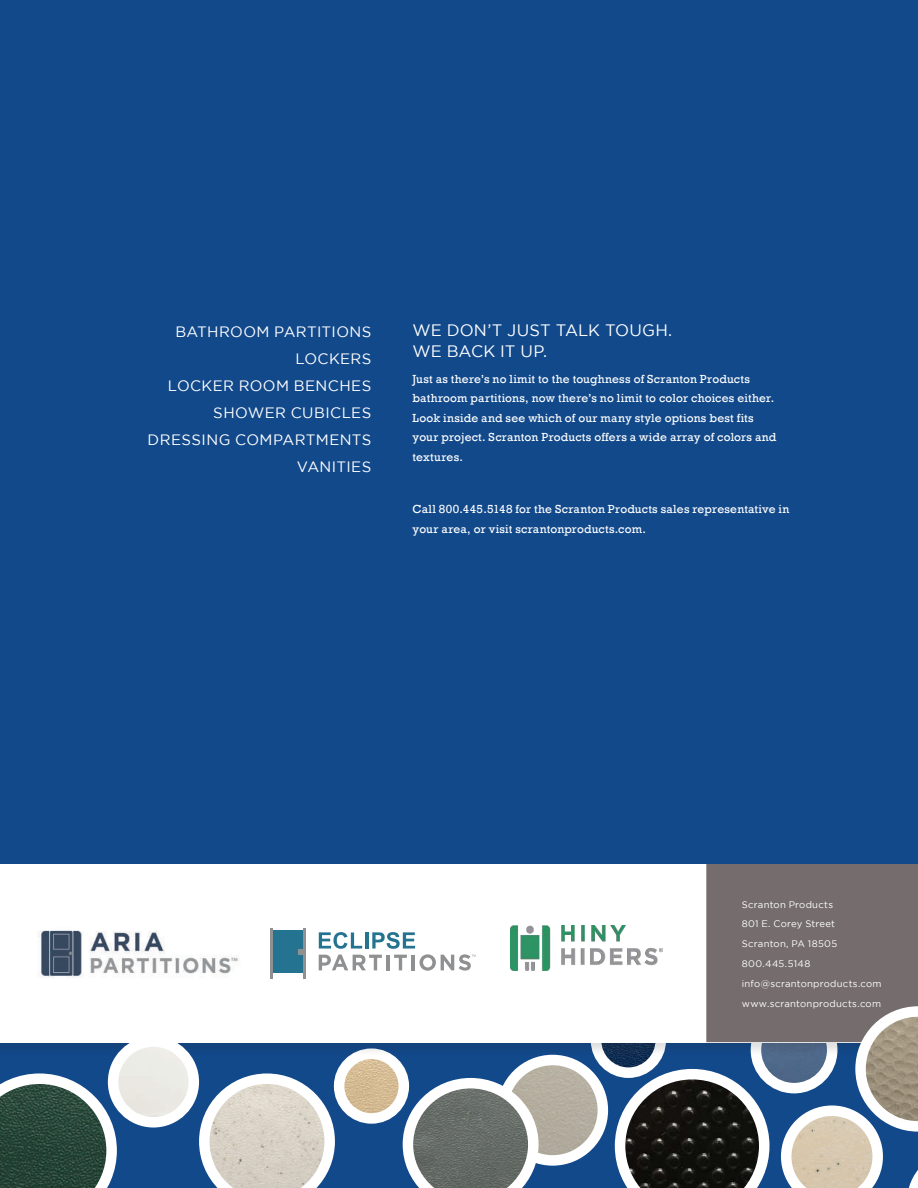
<style>
.page{position:relative;width:918px;height:1188px;background:#12498b}
.page>*{position:absolute;margin:0;border:0;box-sizing:border-box;transform-origin:0 0}
.t1{font:16.5px/21px "Gotham";letter-spacing:.005em;color:#fff}
.t2{font:15px/27px "Gotham";letter-spacing:.025em;color:#fff;text-align:right}
.t3{font:12px/19.5px "Rockwell";letter-spacing:.015em;color:#fff}
.t4{font:9.45px/19.8px "Gotham";letter-spacing:.025em;color:#fff}
</style>
<div class="page">
<img style="left:596px;top:1008px;width:65px;height:65px;border-radius:32px">
<div style="left:591px;top:1003px;width:75px;height:75px;border:10px solid #fff;border-radius:50%"></div>
<img style="left:762px;top:1057px;width:19px;height:31px">
<div style="left:751px;top:1007px;width:86px;height:86px;border:10px solid #fff;border-radius:50%"></div>
<img style="left:339px;top:1054px;width:65px;height:64px;border-radius:32px">
<div style="left:334px;top:1048px;width:75px;height:76px;border:10px solid #fff;border-radius:50%"></div>
<div style="left:0;top:862px;width:918px;height:195px;background:#231f20;opacity:.15"></div>
<div style="left:0;top:864px;width:918px;height:178px;background:#fff"></div>
<div style="left:706px;top:864px;width:212px;height:178px;background:#756d6d"></div>
<div style="left:272px;top:931px;width:31px;height:42px;background:#247491"></div>
<svg style="left:299px;top:950px;width:4px;height:5px"></svg>
<hr style="left:303px;top:928px;width:3px;height:50px;background:#8e9091">
<hr style="left:270px;top:928px;width:2px;height:50px;background:#8e9091">
<svg style="left:319px;top:932px;width:157px;height:39px"></svg>
<img style="left:510px;top:926px;width:152px;height:44px">
<img style="left:38px;top:930px;width:202px;height:48px">
<svg style="left:615px;top:1069px;width:155px;height:119px;background:#454c53"></svg>
<svg style="left:0;top:1073px;width:117px;height:115px;background:#476360"></svg>
<img style="left:113px;top:1042px;width:81px;height:80px;border-radius:40px">
<div style="left:108px;top:1036px;width:91px;height:92px;border:10px solid #fff;border-radius:50%"></div>
<svg style="left:199px;top:1073px;width:136px;height:115px"></svg>
<img style="left:502px;top:1060px;width:101px;height:100px;border-radius:50px">
<div style="left:497px;top:1055px;width:111px;height:111px;border:10px solid #fff;border-radius:50%"></div>
<svg style="left:403px;top:1078px;width:136px;height:110px;background:#848d8f"></svg>
<svg style="left:781px;top:1006px;width:137px;height:182px"></svg>
<p class="t2" style="left:148px;top:318px;width:225px">BATHROOM PARTITIONS<br>LOCKERS<br>LOCKER ROOM BENCHES<br>SHOWER CUBICLES<br>DRESSING COMPARTMENTS<br>VANITIES</p>
<h1 class="t1" style="left:412px;top:319px;width:261px">WE DON’T JUST TALK TOUGH.<br>WE BACK IT UP.</h1>
<p class="t3" style="left:412px;top:369px;width:365px">Just as there’s no limit to the toughness of Scranton Products bathroom partitions, now there’s no limit to color choices either.<br>Look inside and see which of our many style options best fits your project. Scranton Products offers a wide array of colors and textures.</p>
<p class="t3" style="left:412px;top:500px;width:378px">Call 800.445.5148 for the Scranton Products sales representative in your area, or visit scrantonproducts.com.</p>
<p class="t4" style="left:742px;top:894px;width:141px">Scranton Products<br>801 E. Corey Street<br>Scranton, PA 18505<br>800.445.5148 info@scrantonproducts.com www.scrantonproducts.com</p>
</div>
